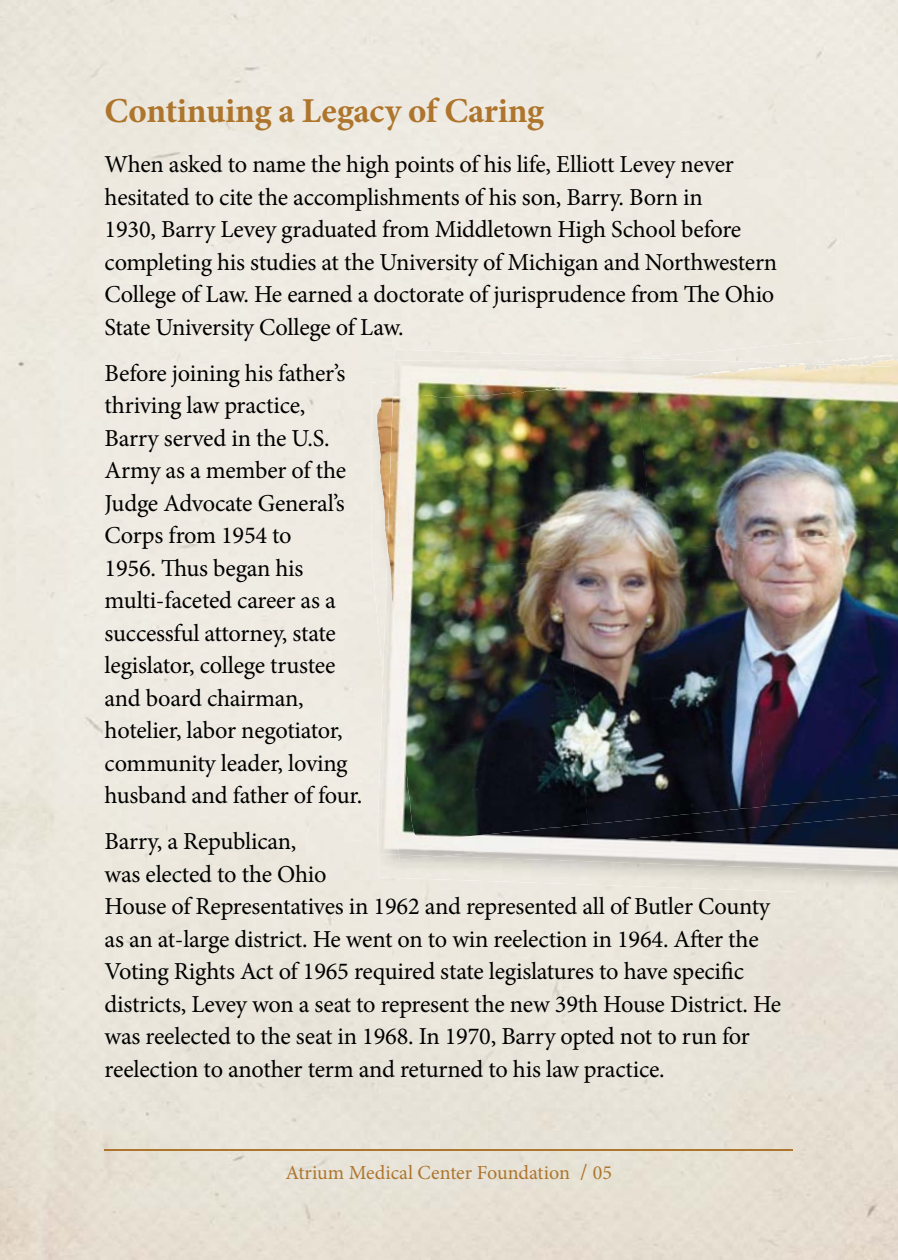
<style>
.page{position:relative;width:898px;height:1260px;background:#fff}
.page>*{position:absolute;margin:0;border:0;box-sizing:border-box;transform-origin:0 0}
.t1{font:700 35px "Minion Pro";letter-spacing:-.01em;color:#ae752d}
.t2{font:24.5px/32.5px "Minion Pro";letter-spacing:-.01em;color:#000}
.t3{font:20px "Minion Pro";color:#ae752d}
.s1{font-size:22.5px}
</style>
<div class="page">
<img style="left:0;top:0;width:897px;height:1260px">
<hr style="left:105px;top:1149px;width:687px;height:2px;background:#ae752d">
<img style="left:371px;top:338px;width:526px;height:341px">
<img style="left:732px;top:356px;width:165px;height:193px">
<img style="left:378px;top:858px;width:519px;height:34px">
<img style="left:399px;top:858px;width:44px;height:2px">
<img style="left:376px;top:349px;width:262px;height:505px">
<img style="left:612px;top:358px;width:96px;height:2px">
<img style="left:378px;top:675px;width:85px;height:183px">
<img style="left:463px;top:856px;width:434px;height:16px">
<img style="left:392px;top:360px;width:477px;height:56px">
<img style="left:383px;top:517px;width:80px;height:339px">
<img style="left:463px;top:773px;width:434px;height:83px">
<img style="left:387px;top:576px;width:201px;height:264px">
<img style="left:387px;top:374px;width:249px;height:202px">
<img style="left:563px;top:543px;width:203px;height:283px">
<img style="left:636px;top:365px;width:161px;height:187px">
<img style="left:741px;top:528px;width:56px;height:282px">
<h1 class="t1" style="left:105px;top:97px;width:441px">Continuing a Legacy of Caring</h1>
<p class="t2" style="left:105px;top:150px;width:674px">When asked to name the high points of his life, Elliott Levey never hesitated to cite the accomplishments of his son, Barry. Born in<br>1930, Barry Levey graduated from Middletown High School before completing his studies at the University of Michigan and Northwestern College of Law. He earned a doctorate of jurisprudence from The Ohio State University College of Law.</p>
<p class="t2" style="left:105px;top:359px;width:259px">Before joining his father’s thriving law practice,<br>Barry served in the U.S.<br>Army as a member of the<br>Judge Advocate General’s<br>Corps from 1954 to<br>1956. Thus began his multi-faceted career as a successful attorney, state legislator, college trustee and board chairman, hotelier, labor negotiator, community leader, loving husband and father of four.</p>
<p class="t2" style="left:105px;top:827px;width:678px">Barry, a Republican,<br>was elected to the Ohio<br>House of Representatives in 1962 and represented all of Butler County as an at-large district. He went on to win reelection in 1964. After the Voting Rights Act of 1965 required state legislatures to have specific districts, Levey won a seat to represent the new 39th House District. He was reelected to the seat in 1968. In 1970, Barry opted not to run for reelection to another term and returned to his law practice.</p>
<p class="t3" style="left:285px;top:1165px;width:328px">Atrium Medical Center Foundation <span class="s1">/</span> 05</p>
</div>
